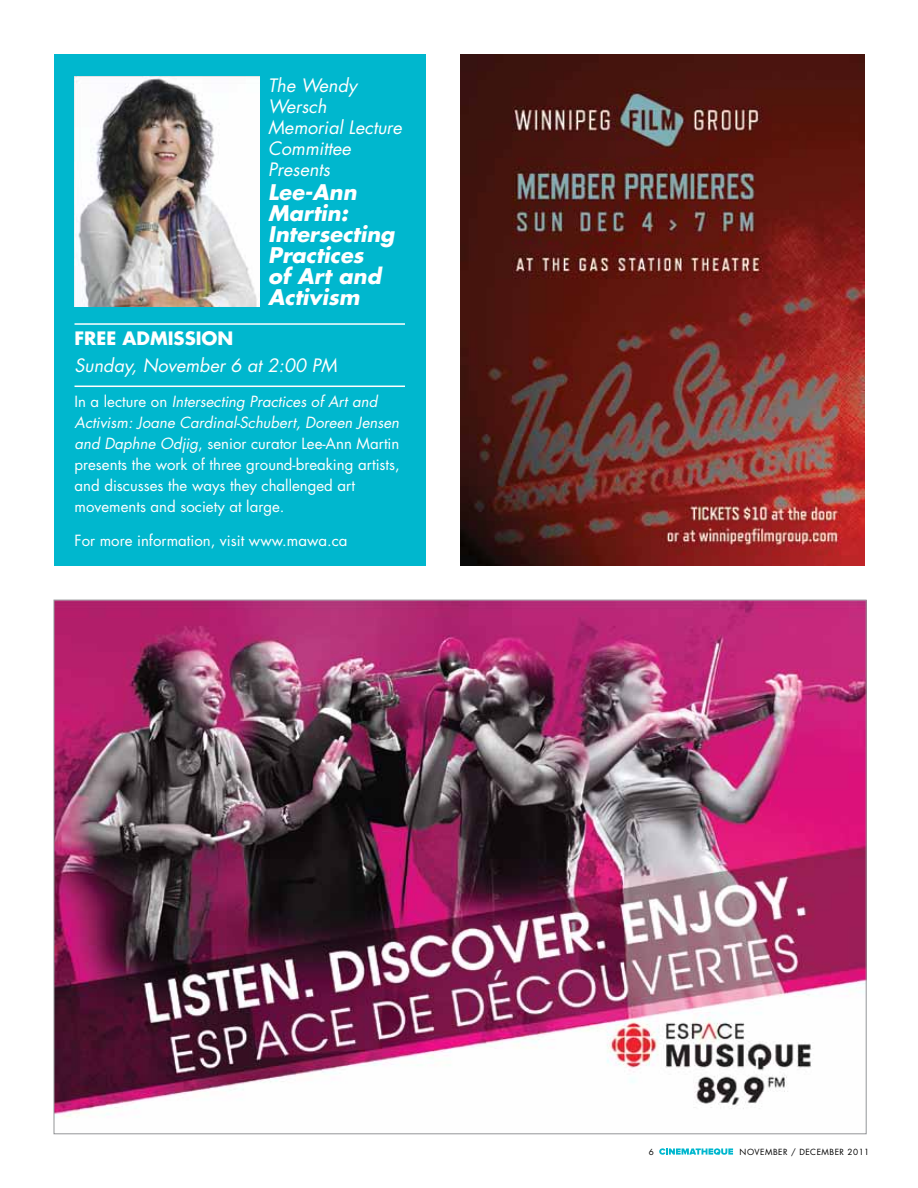
<style>
.page{position:relative;width:918px;height:1188px;background:#fff}
.page>*{position:absolute;margin:0;border:0;box-sizing:border-box;transform-origin:0 0}
.t1{font:italic 700 21px/21px "Futura Std";color:#fff}
.t2{font:italic 18px/21px "Futura Std";color:#fff}
.t3{font:700 18px "Futura Std";color:#fff}
.t4{font:15px/21px "Futura Std";color:#fff}
.t5{font:8.25px "Futura Std";letter-spacing:.06em;color:#000}
.s1{font-style:italic}
</style>
<div class="page">
<div style="left:54px;top:54px;width:372px;height:511px;background:#00b7ce"></div>
<svg style="left:659px;top:1148px;width:74px;height:7px"></svg>
<hr style="left:75px;top:323px;width:330px;height:2px;background:#fff">
<hr style="left:75px;top:386px;width:330px;height:1px;background:#fff">
<img style="left:56px;top:602px;width:808px;height:516px">
<img style="left:461px;top:54px;width:403px;height:512px">
<img style="left:75px;top:77px;width:184px;height:230px">
<p class="t2" style="left:268px;top:76px;width:135px">The Wendy<br>Wersch<br>Memorial Lecture<br>Committee<br>Presents</p>
<h1 class="t1" style="left:268px;top:183px;width:128px">Lee-Ann<br>Martin:<br>Intersecting<br>Practices<br>of Art and<br>Activism</h1>
<p class="t3" style="left:75px;top:329px;width:160px">FREE ADMISSION</p>
<p class="t2" style="left:75px;top:356px;width:264px">Sunday, November 6 at 2:00 PM</p>
<p class="t4" style="left:75px;top:392px;width:327px">In a lecture on <span class="s1">Intersecting Practices of Art and Activism: Joane Cardinal-Schubert, Doreen Jensen and Daphne Odjig</span>, senior curator Lee-Ann Martin presents the work of three ground-breaking artists, and discusses the ways they challenged art movements and society at large.</p>
<p class="t4" style="left:75px;top:531px;width:275px">For more information, visit www.mawa.ca</p>
<p class="t5" style="left:649px;top:1148px;width:7px">6</p>
<p class="t5" style="left:740px;top:1148px;width:131px">NOVEMBER / DECEMBER 2011</p>
</div>
